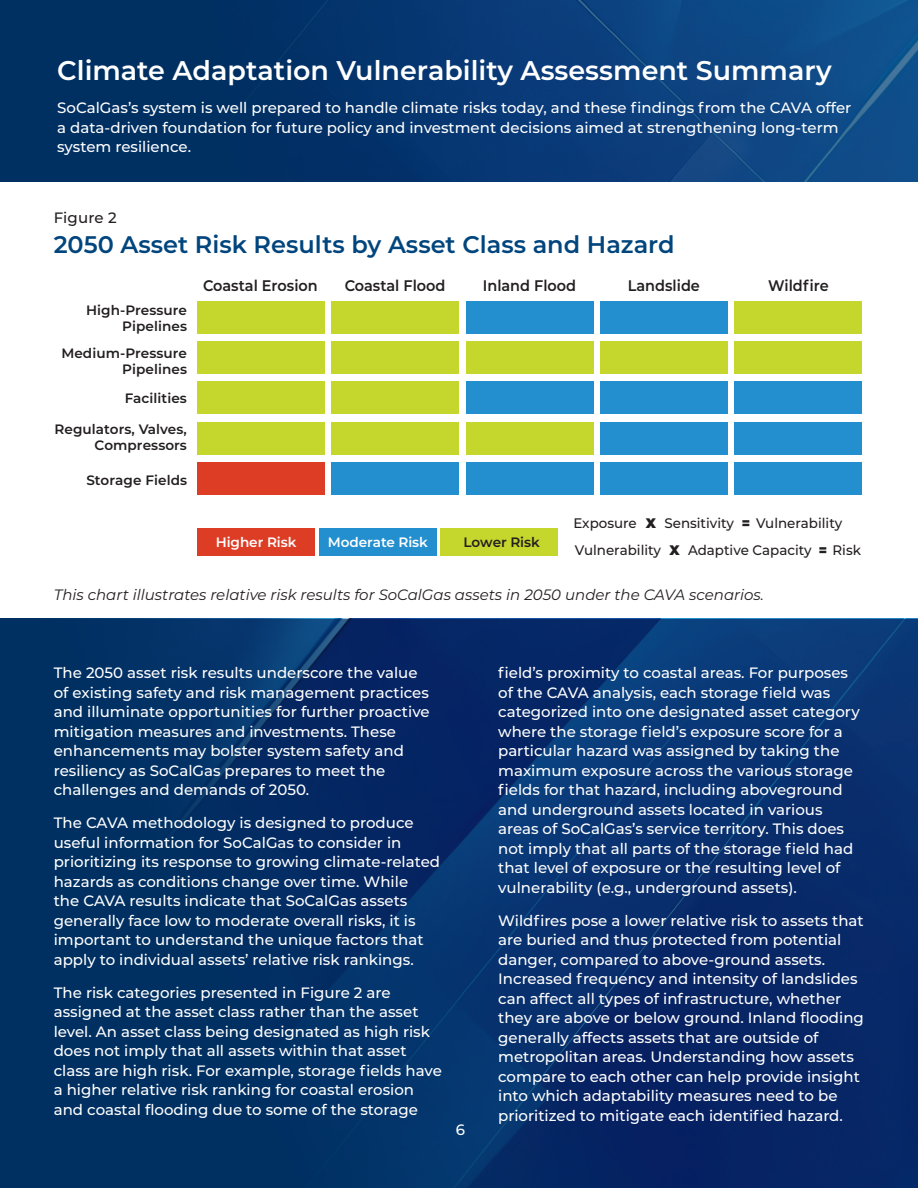
<style>
.page{position:relative;width:918px;height:1188px;background:#fff}
.page>*{position:absolute;margin:0;border:0;box-sizing:border-box;transform-origin:0 0}
.t1{font:600 27px "Montserrat";color:#fff}
.t2{font:600 24px "Montserrat";color:#00457d}
.t3{font:600 15.3px "Montserrat";color:#231f20;scale:.94 1}
.t4{font:500 15px/19.5px "Montserrat";color:#fff}
.t5{font:italic 15px "Montserrat";color:#231f20}
.t6{font:500 15px "Montserrat";letter-spacing:.01em;color:#231f20}
.t7{font:500 13.8px/26.4px "Montserrat";color:#231f20}
.t8{font:900 13.8px "Montserrat";color:#231f20}
.t9{font:600 13.65px/15.3px "Montserrat";letter-spacing:.005em;color:#231f20;text-align:right}
.t10{font:600 13.65px "Montserrat";letter-spacing:-.005em;color:#fff}
.s1{font-weight:900}
</style>
<div class="page">
<div style="left:0;top:0;width:918px;height:182px;background:linear-gradient(to right,#00285a,#124d8d)"></div>
<svg style="left:0;top:619px;width:918px;height:569px;background:#052e68"></svg>
<div style="left:197px;top:301px;width:127px;height:32px;background:#c5d62d"></div>
<div style="left:331px;top:301px;width:128px;height:32px;background:#c5d62d"></div>
<div style="left:466px;top:301px;width:127px;height:32px;background:#238fcf"></div>
<div style="left:600px;top:301px;width:128px;height:32px;background:#238fcf"></div>
<div style="left:735px;top:301px;width:127px;height:32px;background:#c5d62d"></div>
<div style="left:197px;top:341px;width:127px;height:33px;background:#c5d62d"></div>
<div style="left:331px;top:341px;width:128px;height:33px;background:#c5d62d"></div>
<div style="left:466px;top:341px;width:127px;height:33px;background:#c5d62d"></div>
<div style="left:600px;top:341px;width:128px;height:33px;background:#c5d62d"></div>
<div style="left:735px;top:341px;width:127px;height:33px;background:#c5d62d"></div>
<div style="left:197px;top:382px;width:127px;height:32px;background:#c5d62d"></div>
<div style="left:331px;top:382px;width:128px;height:32px;background:#c5d62d"></div>
<div style="left:466px;top:382px;width:127px;height:32px;background:#238fcf"></div>
<div style="left:600px;top:382px;width:128px;height:32px;background:#238fcf"></div>
<div style="left:735px;top:382px;width:127px;height:32px;background:#238fcf"></div>
<div style="left:197px;top:422px;width:127px;height:32px;background:#c5d62d"></div>
<div style="left:331px;top:422px;width:128px;height:32px;background:#c5d62d"></div>
<div style="left:466px;top:422px;width:127px;height:32px;background:#c5d62d"></div>
<div style="left:600px;top:422px;width:128px;height:32px;background:#238fcf"></div>
<div style="left:735px;top:422px;width:127px;height:32px;background:#238fcf"></div>
<div style="left:440px;top:528px;width:118px;height:27px;background:#c5d62d"></div>
<div style="left:197px;top:528px;width:118px;height:27px;background:#dd3d25"></div>
<div style="left:319px;top:528px;width:118px;height:27px;background:#238fcf"></div>
<div style="left:197px;top:463px;width:127px;height:32px;background:#dd3d25"></div>
<div style="left:331px;top:463px;width:128px;height:32px;background:#238fcf"></div>
<div style="left:466px;top:463px;width:127px;height:32px;background:#238fcf"></div>
<div style="left:600px;top:463px;width:128px;height:32px;background:#238fcf"></div>
<div style="left:735px;top:463px;width:127px;height:32px;background:#238fcf"></div>
<h1 class="t1" style="left:57px;top:51px;width:776px">Climate Adaptation Vulnerability Assessment Summary</h1>
<p class="t4" style="left:57px;top:97px;width:796px">SoCalGas’s system is well prepared to handle climate risks today, and these findings from the CAVA offer a data-driven foundation for future policy and investment decisions aimed at strengthening long-term system resilience.</p>
<p class="t6" style="left:54px;top:207px;width:64px">Figure 2</p>
<h2 class="t2" style="left:54px;top:227px;width:622px">2050 Asset Risk Results by Asset Class and Hazard</h2>
<p class="t9" style="left:86px;top:302px;width:102px">High-Pressure<br>Pipelines</p>
<p class="t9" style="left:61px;top:345px;width:127px">Medium-Pressure<br>Pipelines</p>
<p class="t9" style="left:125px;top:390px;width:64px">Facilities</p>
<p class="t9" style="left:55px;top:421px;width:134px">Regulators, Valves,<br>Compressors</p>
<p class="t9" style="left:86px;top:472px;width:102px">Storage Fields</p>
<p class="t3" style="left:203px;top:275px;width:123px">Coastal Erosion</p>
<p class="t3" style="left:345px;top:275px;width:109px">Coastal Flood</p>
<p class="t3" style="left:483px;top:275px;width:101px">Inland Flood</p>
<p class="t3" style="left:628px;top:275px;width:78px">Landslide</p>
<p class="t3" style="left:768px;top:275px;width:66px">Wildfire</p>
<p class="t10" style="left:216px;top:532px;width:82px">Higher Risk</p>
<p class="t10" style="left:328px;top:532px;width:101px">Moderate Risk</p>
<p class="t9" style="left:464px;top:534px;width:78px">Lower Risk</p>
<p class="t7" style="left:573px;top:509px;width:65px">Exposure</p>
<p class="t7" style="left:664px;top:509px;width:71px">Sensitivity</p>
<p class="t7" style="left:575px;top:536px;width:88px">Vulnerability</p>
<p class="t8" style="left:646px;top:513px;width:12px">X</p>
<p class="t7" style="left:669px;top:509px;width:193px;text-indent:72px"><span class="s1">=</span> Vulnerability<br><span class="s1">X</span> Adaptive Capacity <span class="s1">=</span> Risk</p>
<p class="t5" style="left:54px;top:584px;width:712px">This chart illustrates relative risk results for SoCalGas assets in 2050 under the CAVA scenarios.</p>
<p class="t4" style="left:54px;top:663px;width:377px">The 2050 asset risk results underscore the value of existing safety and risk management practices and illuminate opportunities for further proactive mitigation measures and investments. These enhancements may bolster system safety and resiliency as SoCalGas prepares to meet the challenges and demands of 2050.</p>
<p class="t4" style="left:54px;top:813px;width:388px">The CAVA methodology is designed to produce useful information for SoCalGas to consider in prioritizing its response to growing climate-related hazards as conditions change over time. While<br>the CAVA results indicate that SoCalGas assets generally face low to moderate overall risks, it is important to understand the unique factors that apply to individual assets’ relative risk rankings.</p>
<p class="t4" style="left:54px;top:982px;width:390px">The risk categories presented in Figure 2 are assigned at the asset class rather than the asset level. An asset class being designated as high risk does not imply that all assets within that asset class are high risk. For example, storage fields have a higher relative risk ranking for coastal erosion and coastal flooding due to some of the storage</p>
<p class="t4" style="left:456px;top:1120px;width:11px">6</p>
<p class="t4" style="left:498px;top:663px;width:363px">field’s proximity to coastal areas. For purposes of the CAVA analysis, each storage field was categorized into one designated asset category where the storage field’s exposure score for a particular hazard was assigned by taking the maximum exposure across the various storage fields for that hazard, including aboveground and underground assets located in various areas of SoCalGas’s service territory. This does not imply that all parts of the storage field had that level of exposure or the resulting level of vulnerability (e.g., underground assets).</p>
<p class="t4" style="left:498px;top:910px;width:367px">Wildfires pose a lower relative risk to assets that are buried and thus protected from potential danger, compared to above-ground assets.<br>Increased frequency and intensity of landslides can affect all types of infrastructure, whether they are above or below ground. Inland flooding generally affects assets that are outside of metropolitan areas. Understanding how assets compare to each other can help provide insight into which adaptability measures need to be prioritized to mitigate each identified hazard.</p>
</div>
